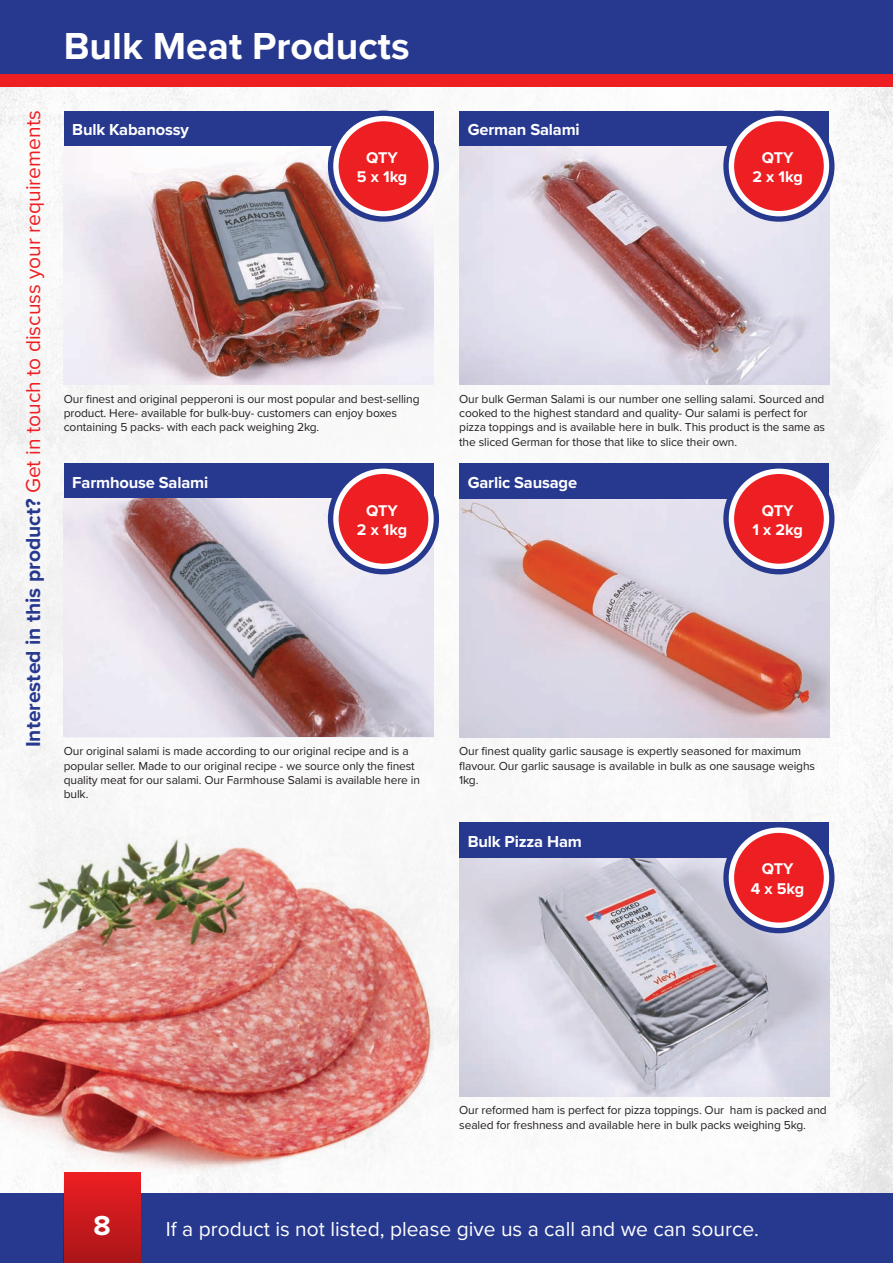
<style>
.page{position:relative;width:893px;height:1263px;background:#fff}
.page>*{position:absolute;margin:0;border:0;box-sizing:border-box;transform-origin:0 0}
.t1{font:700 39px "Proxima Nova";color:#fff}
.t2{font:700 28.5px "Proxima Nova";color:#fff}
.t3{font:21px "Proxima Nova";color:#ee1f23}
.t4{font:21px "Proxima Nova";color:#fff}
.t5{font:700 16.5px "Proxima Nova";letter-spacing:-.01em;color:#fff}
.t6{font:700 16.05px/19.4px "Proxima Nova";letter-spacing:-.01em;color:#fff;text-align:center}
.t7{font:12px/14.4px "Proxima Nova";letter-spacing:-.01em;color:#231f20}
.s1{font-weight:700;color:#27398f}
</style>
<div class="page">
<img style="left:0;top:87px;width:893px;height:1106px">
<div style="left:0;top:1193px;width:893px;height:70px;background:#27398f"></div>
<div style="left:0;top:0;width:893px;height:87px;background:#27398f"></div>
<div style="left:0;top:74px;width:893px;height:13px;background:#ee1f23"></div>
<svg style="left:64px;top:1193px;width:76px;height:70px;background:#c3181c"></svg>
<div style="left:64px;top:111px;width:370px;height:36px;background:#27398f"></div>
<img style="left:64px;top:147px;width:370px;height:238px">
<div style="left:328px;top:111px;width:111px;height:111px;border:16px solid #27398f;border-radius:50%"></div>
<div style="left:336px;top:119px;width:95px;height:95px;background:#ee1f23;border-radius:50%"></div>
<div style="left:333px;top:116px;width:101px;height:100px;border:5px solid #fff;border-radius:50%"></div>
<div style="left:459px;top:111px;width:370px;height:36px;background:#27398f"></div>
<img style="left:459px;top:146px;width:370px;height:238px">
<div style="left:723px;top:111px;width:111px;height:111px;border:16px solid #27398f;border-radius:50%"></div>
<div style="left:731px;top:119px;width:95px;height:95px;background:#ee1f23;border-radius:50%"></div>
<div style="left:729px;top:116px;width:100px;height:100px;border:5px solid #fff;border-radius:50%"></div>
<div style="left:64px;top:463px;width:370px;height:36px;background:#27398f"></div>
<img style="left:64px;top:499px;width:370px;height:238px">
<div style="left:328px;top:463px;width:111px;height:111px;border:16px solid #27398f;border-radius:50%"></div>
<div style="left:336px;top:471px;width:95px;height:95px;background:#ee1f23;border-radius:50%"></div>
<div style="left:333px;top:469px;width:101px;height:100px;border:5px solid #fff;border-radius:50%"></div>
<div style="left:459px;top:463px;width:370px;height:36px;background:#27398f"></div>
<img style="left:459px;top:499px;width:370px;height:238px">
<div style="left:723px;top:463px;width:111px;height:111px;border:16px solid #27398f;border-radius:50%"></div>
<div style="left:731px;top:471px;width:95px;height:95px;background:#ee1f23;border-radius:50%"></div>
<div style="left:729px;top:469px;width:100px;height:100px;border:5px solid #fff;border-radius:50%"></div>
<div style="left:459px;top:822px;width:370px;height:36px;background:#27398f"></div>
<img style="left:459px;top:858px;width:370px;height:238px">
<div style="left:723px;top:822px;width:111px;height:111px;border:16px solid #27398f;border-radius:50%"></div>
<div style="left:731px;top:830px;width:95px;height:95px;background:#ee1f23;border-radius:50%"></div>
<div style="left:729px;top:827px;width:100px;height:101px;border:5px solid #fff;border-radius:50%"></div>
<img style="left:0;top:747px;width:434px;height:446px">
<h1 class="t1" style="left:64px;top:23px;width:347px">Bulk Meat Products</h1>
<h3 class="t3" style="left:21px;top:747px;width:638px;rotate:-90deg"><span class="s1">Interested in this product?</span> Get in touch to discuss your requirements</h3>
<h3 class="t5" style="left:72px;top:120px;width:118px">Bulk Kabanossy</h3>
<h3 class="t6" style="left:357px;top:148px;width:52px">QTY<br>5 x 1kg</h3>
<p class="t7" style="left:64px;top:392px;width:357px">Our finest and original pepperoni is our most popular and best-selling product. Here- available for bulk-buy- customers can enjoy boxes containing 5 packs- with each pack weighing 2kg.</p>
<h3 class="t5" style="left:72px;top:472px;width:137px">Farmhouse Salami</h3>
<h3 class="t6" style="left:357px;top:501px;width:52px">QTY<br>2 x 1kg</h3>
<p class="t7" style="left:64px;top:744px;width:358px">Our original salami is made according to our original recipe and is a popular seller. Made to our original recipe - we source only the finest quality meat for our salami. Our Farmhouse Salami is available here in bulk.</p>
<h3 class="t5" style="left:468px;top:120px;width:113px">German Salami</h3>
<h3 class="t6" style="left:752px;top:148px;width:52px">QTY<br>2 x 1kg</h3>
<p class="t7" style="left:459px;top:392px;width:367px">Our bulk German Salami is our number one selling salami. Sourced and cooked to the highest standard and quality- Our salami is perfect for pizza toppings and is available here in bulk. This product is the same as the sliced German for those that like to slice their own.</p>
<h3 class="t5" style="left:468px;top:472px;width:111px">Garlic Sausage</h3>
<h3 class="t6" style="left:752px;top:501px;width:52px">QTY<br>1 x 2kg</h3>
<p class="t7" style="left:459px;top:744px;width:357px">Our finest quality garlic sausage is expertly seasoned for maximum flavour. Our garlic sausage is available in bulk as one sausage weighs<br>1kg.</p>
<h3 class="t5" style="left:468px;top:831px;width:116px">Bulk Pizza Ham</h3>
<h3 class="t6" style="left:751px;top:860px;width:55px">QTY<br>4 x 5kg</h3>
<h2 class="t2" style="left:93px;top:1209px;width:19px">8</h2>
<p class="t7" style="left:459px;top:1103px;width:369px">Our reformed ham is perfect for pizza toppings. Our ham is packed and sealed for freshness and available here in bulk packs weighing 5kg.</p>
<h3 class="t4" style="left:166px;top:1217px;width:595px">If a product is not listed, please give us a call and we can source.</h3>
</div>
